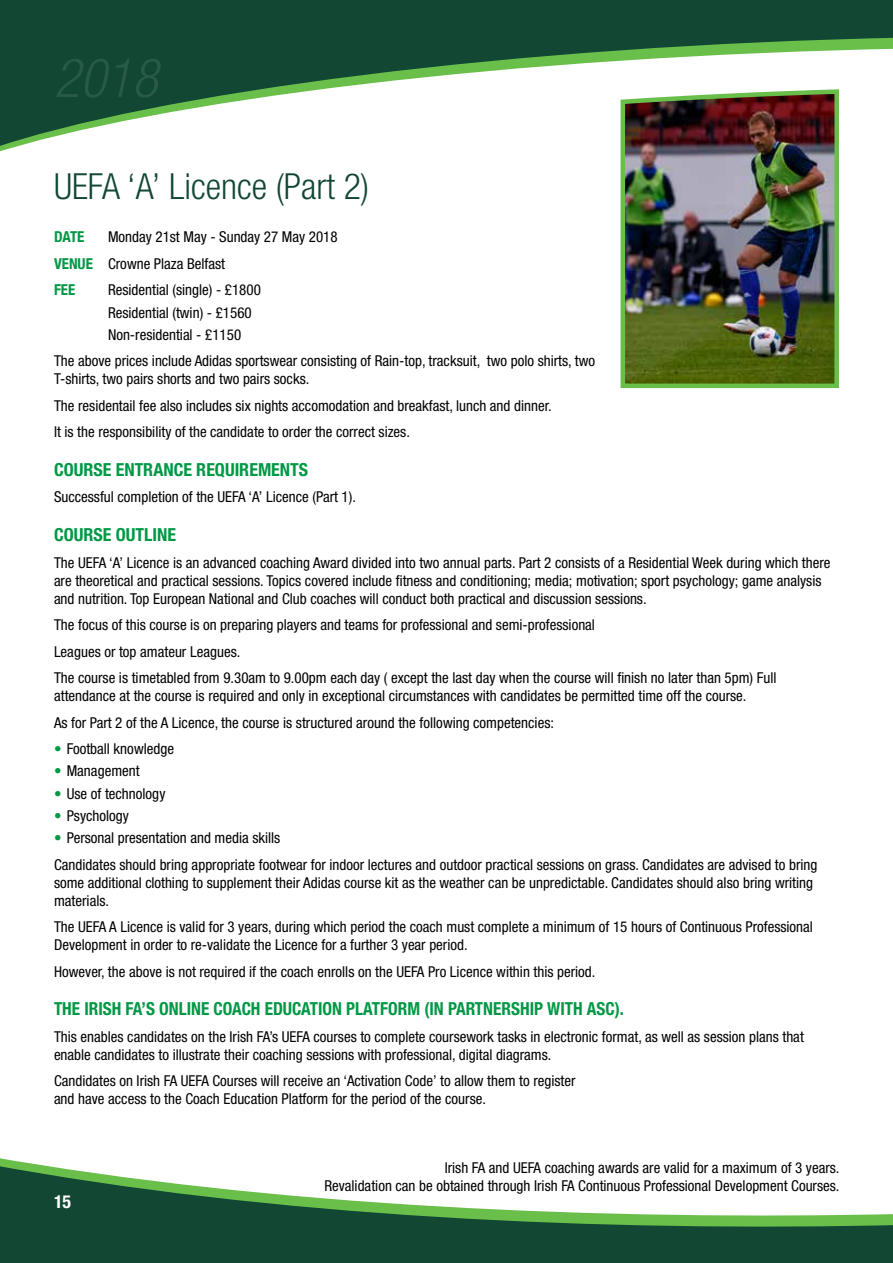
<style>
.page{position:relative;width:893px;height:1263px;background:#fff}
.page>*{position:absolute;margin:0;border:0;box-sizing:border-box;transform-origin:0 0}
.t1{font:italic 300 condensed 54px "Helvetica Neue";color:#295948}
.t2{font:300 condensed 36px "Helvetica Neue";color:#124734}
.t3{font:700 condensed 18px "Helvetica Neue";color:#009845;scale:.96 1}
.t4{font:700 condensed 18px "Helvetica Neue";color:#009845}
.t5{font:700 condensed 18px "Helvetica Neue";color:#fff}
.t6{font:condensed 15px/18px "Helvetica Neue";color:#000}
.t7{font:700 condensed 15px "Helvetica Neue";color:#009845}
.s1{font-weight:700;color:#009845}
.s2{font-weight:900;font-stretch:normal;color:#009845}
</style>
<div class="page">
<svg style="left:0;top:1164px;width:893px;height:99px;fill:#124734"></svg>
<svg style="left:0;top:0;width:893px;height:150px;fill:#124734"></svg>
<img style="left:618px;top:87px;width:223px;height:302px">
<h1 class="t1" style="left:54px;top:47px;width:105px">2018</h1>
<h2 class="t2" style="left:54px;top:165px;width:317px">UEFA ‘A’ Licence (Part 2)</h2>
<p class="t7" style="left:54px;top:224px;width:32px">DATE</p>
<p class="t6" style="left:54px;top:224px;width:285px;line-height:26.5px;text-indent:54px">Monday 21st May - Sunday 27 May 2018<br><span class="s1">VENUE</span> Crowne Plaza Belfast<br><span class="s1">FEE</span></p>
<p class="t6" style="left:108px;top:279px;width:154px;line-height:22.2px">Residential (single) - £1800<br>Residential (twin) - £1560<br>Non-residential - £1150</p>
<p class="t6" style="left:54px;top:352px;width:543px">The above prices include Adidas sportswear consisting of Rain-top, tracksuit, two polo shirts, two<br>T-shirts, two pairs shorts and two pairs socks.</p>
<p class="t6" style="left:54px;top:392px;width:499px;line-height:26.5px">The residentail fee also includes six nights accomodation and breakfast, lunch and dinner.<br>It is the responsibility of the candidate to order the correct sizes.</p>
<p class="t4" style="left:54px;top:459px;width:256px">COURSE ENTRANCE REQUIREMENTS</p>
<p class="t6" style="left:54px;top:488px;width:304px">Successful completion of the UEFA ‘A’ Licence (Part 1).</p>
<p class="t4" style="left:54px;top:524px;width:123px">COURSE OUTLINE</p>
<p class="t6" style="left:54px;top:553px;width:778px">The UEFA ‘A’ Licence is an advanced coaching Award divided into two annual parts. Part 2 consists of a Residential Week during which there are theoretical and practical sessions. Topics covered include fitness and conditioning; media; motivation; sport psychology; game analysis and nutrition. Top European National and Club coaches will conduct both practical and discussion sessions.</p>
<p class="t6" style="left:54px;top:611px;width:724px;line-height:26.5px">The focus of this course is on preparing players and teams for professional and semi-professional<br>Leagues or top amateur Leagues.<br>The course is timetabled from 9.30am to 9.00pm each day ( except the last day when the course will finish no later than 5pm) Full</p>
<p class="t6" style="left:54px;top:682px;width:694px;line-height:26.5px">attendance at the course is required and only in exceptional circumstances with candidates be permitted time off the course.<br>As for Part 2 of the A Licence, the course is structured around the following competencies:</p>
<p class="t6" style="left:54px;top:740px;width:122px"><span class="s2">•</span> Football knowledge</p>
<p class="t6" style="left:54px;top:762px;width:87px"><span class="s2">•</span> Management</p>
<p class="t6" style="left:54px;top:784px;width:113px"><span class="s2">•</span> Use of technology</p>
<p class="t6" style="left:54px;top:806px;width:77px"><span class="s2">•</span> Psychology</p>
<p class="t6" style="left:54px;top:824px;width:765px;line-height:26.5px"><span class="s2">•</span> Personal presentation and media skills<br>Candidates should bring appropriate footwear for indoor lectures and outdoor practical sessions on grass. Candidates are advised to bring</p>
<p class="t6" style="left:54px;top:873px;width:760px">some additional clothing to supplement their Adidas course kit as the weather can be unpredictable. Candidates should also bring writing materials.</p>
<p class="t6" style="left:54px;top:918px;width:760px">The UEFA A Licence is valid for 3 years, during which period the coach must complete a minimum of 15 hours of Continuous Professional<br>Development in order to re-validate the Licence for a further 3 year period.</p>
<p class="t6" style="left:54px;top:962px;width:543px">However, the above is not required if the coach enrolls on the UEFA Pro Licence within this period.</p>
<p class="t3" style="left:54px;top:998px;width:595px">THE IRISH FA’S ONLINE COACH EDUCATION PLATFORM (IN PARTNERSHIP WITH ASC).</p>
<p class="t6" style="left:54px;top:1027px;width:751px">This enables candidates on the Irish FA’s UEFA courses to complete coursework tasks in electronic format, as well as session plans that enable candidates to illustrate their coaching sessions with professional, digital diagrams.</p>
<p class="t6" style="left:54px;top:1072px;width:523px">Candidates on Irish FA UEFA Courses will receive an ‘Activation Code’ to allow them to register and have access to the Coach Education Platform for the period of the course.</p>
<p class="t5" style="left:54px;top:1191px;width:19px">15</p>
<p class="t6" style="left:324px;top:1158px;width:517px;text-align:right">Irish FA and UEFA coaching awards are valid for a maximum of 3 years.<br>Revalidation can be obtained through Irish FA Continuous Professional Development Courses.</p>
</div>
